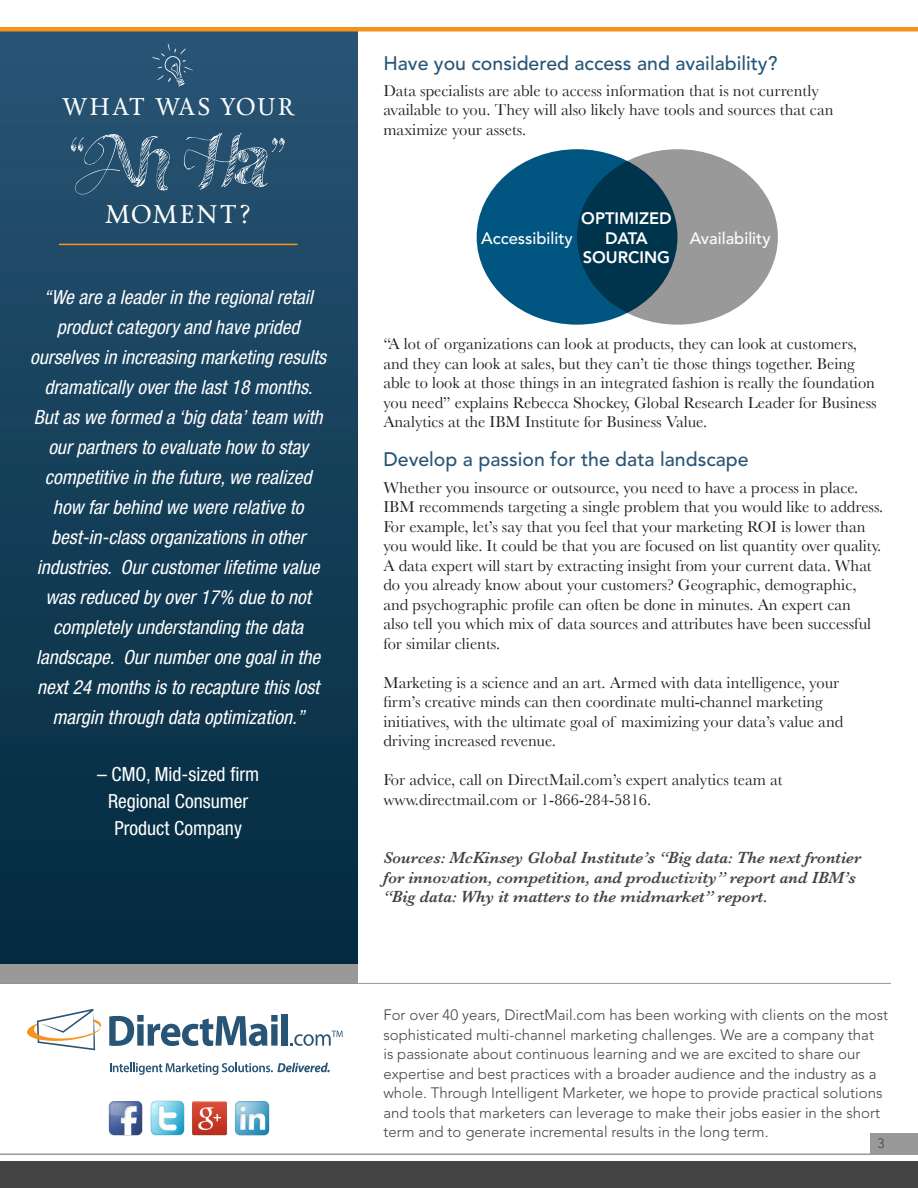
<style>
.page{position:relative;width:918px;height:1188px;background:#fff}
.page>*{position:absolute;margin:0;border:0;box-sizing:border-box;transform-origin:0 0}
.Body_Copy{font:70.5px "Made With B";color:#fff}
.Body_Copy-2{font:25.5px "Calendas Plus";letter-spacing:.08em;color:#fff}
.Body_Copy-3{font:24.15px "Calendas Plus";letter-spacing:.065em;color:#fff}
.t1{font:italic condensed 19.5px/30px "Helvetica Neue LT Std";color:#fff;text-align:center}
.Bullet__Head{font:500 19.5px "Avenir";color:#285576}
.Quote__author{font:condensed 19.5px "Helvetica Neue LT Std";color:#fff}
.Body_Copy-4{font:16.5px/19.5px "Baskerville";color:#231f20}
.Bullet__Sub{font:italic 600 16.5px/19.5px "Baskerville";color:#444}
.Body_Copy-5{font:500 16.5px "Avenir";color:#fff}
.Body_Copy-6{font:800 16.5px/19.5px "Avenir";color:#fff;text-align:center}
.Body_Copy-7{font:300 15px/19.5px "Avenir";color:#444}
.t2{font:300 13.5px "Avenir";color:#444}
</style>
<div class="page">
<div style="left:0;top:29px;width:357px;height:954px;background:linear-gradient(to bottom,#295474,#01283c)"></div>
<div style="left:0;top:1162px;width:918px;height:26px;background:#444"></div>
<hr style="left:0;top:1153px;width:918px;height:2px;background:#999">
<div style="left:871px;top:1133px;width:47px;height:20px;background:#999"></div>
<div style="left:0;top:27px;width:918px;height:5px;background:#f7931d"></div>
<svg style="left:27px;top:1009px;width:74px;height:41px"></svg>
<div style="left:282px;top:1015px;width:6px;height:31px;background:#285576"></div>
<svg style="left:109px;top:1015px;width:169px;height:31px"></svg>
<svg style="left:291px;top:1031px;width:52px;height:15px"></svg>
<svg style="left:110px;top:1063px;width:220px;height:12px"></svg>
<hr style="left:0;top:983px;width:891px;height:1px;background:#999">
<img style="left:108px;top:1101px;width:35px;height:35px">
<img style="left:235px;top:1101px;width:35px;height:35px">
<img style="left:150px;top:1100px;width:35px;height:36px">
<img style="left:192px;top:1101px;width:35px;height:35px">
<div style="left:0;top:965px;width:357px;height:18px;background:#999"></div>
<svg style="left:152px;top:43px;width:41px;height:44px;background:#37607e"></svg>
<hr style="left:59px;top:244px;width:238px;height:1px;background:#f7931d">
<div style="left:477px;top:149px;width:200px;height:176px;background:#005680;border-radius:50%"></div>
<svg style="left:577px;top:149px;width:201px;height:176px;background:#5d717b"></svg>
<p class="Body_Copy-3" style="left:62px;top:89px;width:234px">WHAT WAS YOUR</p>
<p class="Body_Copy" style="left:68px;top:115px;width:221px">“ Ah Ha”</p>
<p class="Body_Copy-2" style="left:105px;top:196px;width:147px">MOMENT?</p>
<p class="t1" style="left:30px;top:282px;width:297px">“We are a leader in the regional retail product category and have prided ourselves in increasing marketing results dramatically over the last 18 months.<br>But as we formed a ‘big data’ team with our partners to evaluate how to stay competitive in the future, we realized how far behind we were relative to best-in-class organizations in other industries. Our customer lifetime value was reduced by over 17% due to not completely understanding the data landscape. Our number one goal in the next 24 months is to recapture this lost margin through data optimization.”</p>
<p class="Quote__author" style="left:97px;top:763px;width:164px">– CMO, Mid-sized firm</p>
<p class="Quote__author" style="left:108px;top:790px;width:142px">Regional Consumer</p>
<p class="Quote__author" style="left:114px;top:817px;width:129px">Product Company</p>
<p class="Bullet__Head" style="left:383px;top:52px;width:396px">Have you considered access and availability?</p>
<p class="Body_Copy-4" style="left:383px;top:81px;width:452px">Data specialists are able to access information that is not currently available to you. They will also likely have tools and sources that can maximize your assets.</p>
<p class="Body_Copy-6" style="left:581px;top:209px;width:92px">OPTIMIZED<br>DATA<br>SOURCING</p>
<p class="Body_Copy-5" style="left:481px;top:229px;width:93px">Accessibility</p>
<p class="Body_Copy-5" style="left:690px;top:229px;width:82px">Availability</p>
<p class="Body_Copy-4" style="left:383px;top:334px;width:495px">“A lot of organizations can look at products, they can look at customers, and they can look at sales, but they can’t tie those things together. Being able to look at those things in an integrated fashion is really the foundation you need” explains Rebecca Shockey, Global Research Leader for Business Analytics at the IBM Institute for Business Value.</p>
<p class="Bullet__Head" style="left:383px;top:448px;width:367px">Develop a passion for the data landscape</p>
<p class="Body_Copy-4" style="left:383px;top:477px;width:502px">Whether you insource or outsource, you need to have a process in place.<br>IBM recommends targeting a single problem that you would like to address.<br>For example, let’s say that you feel that your marketing ROI is lower than you would like. It could be that you are focused on list quantity over quality.<br>A data expert will start by extracting insight from your current data. What do you already know about your customers? Geographic, demographic, and psychographic profile can often be done in minutes. An expert can<br>also tell you which mix of data sources and attributes have been successful for similar clients.</p>
<p class="Body_Copy-4" style="left:383px;top:672px;width:462px">Marketing is a science and an art. Armed with data intelligence, your firm’s creative minds can then coordinate multi-channel marketing initiatives, with the ultimate goal of maximizing your data’s value and driving increased revenue.</p>
<p class="Body_Copy-4" style="left:383px;top:770px;width:401px">For advice, call on DirectMail.com’s expert analytics team at</p>
<p class="Body_Copy-4" style="left:383px;top:789px;width:269px">www.directmail.com or 1-866-284-5816.</p>
<p class="Bullet__Sub" style="left:383px;top:848px;width:479px">Sources: McKinsey Global Institute’s “Big data: The next frontier for innovation, competition, and productivity” report and IBM’s “Big data: Why it matters to the midmarket” report.</p>
<p class="Body_Copy-7" style="left:383px;top:1005px;width:506px">For over 40 years, DirectMail.com has been working with clients on the most sophisticated multi-channel marketing challenges. We are a company that<br>is passionate about continuous learning and we are excited to share our expertise and best practices with a broader audience and the industry as a whole. Through Intelligent Marketer, we hope to provide practical solutions and tools that marketers can leverage to make their jobs easier in the short term and to generate incremental results in the long term.</p>
<p class="t2" style="left:877px;top:1136px;width:9px">3</p>
</div>
